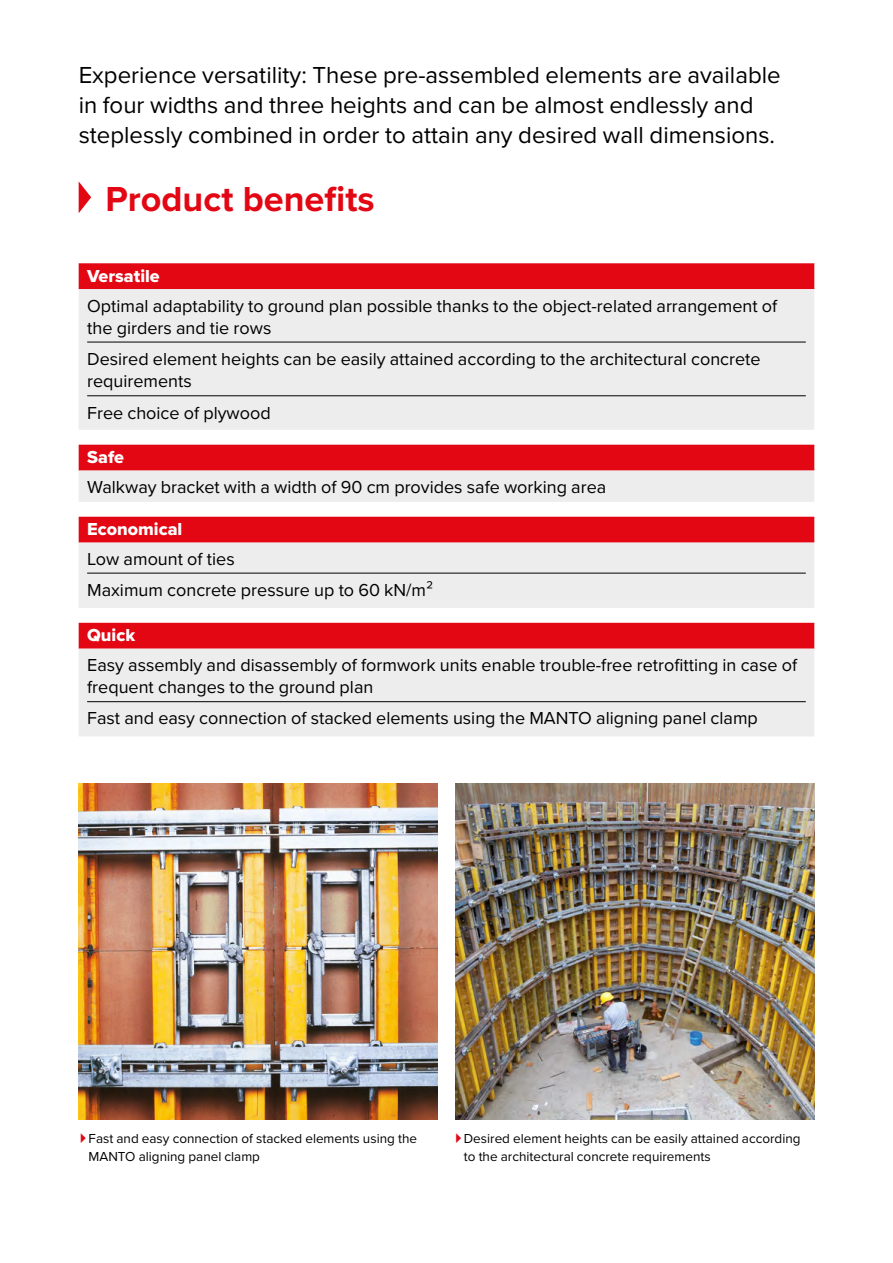
<style>
.page{position:relative;width:893px;height:1263px;background:#fff}
.page>*{position:absolute;margin:0;border:0;box-sizing:border-box;transform-origin:0 0}
.t1{font:700 36px "Proxima Nova";color:#e30613}
.t2{font:24px/30px "Proxima Nova";color:#000}
.t3{font:18px/22.5px "Proxima Nova";color:#000}
.t4{font:18px "Proxima Nova Extrabld";color:#fff}
.t5{font:13.5px/18px "Proxima Nova";color:#000}
</style>
<div class="page">
<svg style="left:79px;top:182px;width:12px;height:31px"></svg>
<img style="left:455px;top:784px;width:360px;height:336px">
<img style="left:79px;top:784px;width:359px;height:336px">
<div style="left:79px;top:263px;width:735px;height:26px;background:#e30613"></div>
<div style="left:79px;top:289px;width:735px;height:141px;background:#ededed"></div>
<hr style="left:87px;top:342px;width:719px;height:1px;background:#000">
<hr style="left:87px;top:395px;width:719px;height:1px;background:#000">
<div style="left:79px;top:517px;width:735px;height:26px;background:#e30613"></div>
<div style="left:79px;top:543px;width:735px;height:65px;background:#ededed"></div>
<hr style="left:87px;top:573px;width:719px;height:1px;background:#000">
<div style="left:79px;top:623px;width:735px;height:26px;background:#e30613"></div>
<div style="left:79px;top:649px;width:735px;height:87px;background:#ededed"></div>
<hr style="left:87px;top:701px;width:719px;height:1px;background:#000">
<svg style="left:79px;top:445px;width:735px;height:57px;background:#e8868c"></svg>
<h2 class="t2" style="left:79px;top:59px;width:704px">Experience versatility: These pre-assembled elements are available in four widths and three heights and can be almost endlessly and steplessly combined in order to attain any desired wall dimensions.</h2>
<h1 class="t1" style="left:105px;top:172px;width:271px">Product benefits</h1>
<p class="t4" style="left:87px;top:262px;width:74px">Versatile</p>
<p class="t3" style="left:87px;top:294px;width:692px;line-height:21.6px">Optimal adaptability to ground plan possible thanks to the object-related arrangement of the girders and tie rows</p>
<p class="t3" style="left:87px;top:347px;width:675px">Desired element heights can be easily attained according to the architectural concrete requirements</p>
<p class="t3" style="left:87px;top:400px;width:185px">Free choice of plywood</p>
<p class="t4" style="left:87px;top:444px;width:38px">Safe</p>
<p class="t3" style="left:87px;top:475px;width:521px">Walkway bracket with a width of 90 cm provides safe working area</p>
<p class="t4" style="left:87px;top:516px;width:97px">Economical</p>
<p class="t3" style="left:87px;top:542px;width:347px;line-height:31.2px">Low amount of ties<br>Maximum concrete pressure up to 60 kN/m²</p>
<p class="t4" style="left:87px;top:622px;width:50px">Quick</p>
<p class="t3" style="left:87px;top:653px;width:711px">Easy assembly and disassembly of formwork units enable trouble-free retrofitting in case of frequent changes to the ground plan</p>
<p class="t3" style="left:87px;top:706px;width:672px">Fast and easy connection of stacked elements using the MANTO aligning panel clamp</p>
<p class="t5" style="left:89px;top:1129px;width:330px">Fast and easy connection of stacked elements using the<br>MANTO aligning panel clamp</p>
<p class="t5" style="left:464px;top:1129px;width:338px">Desired element heights can be easily attained according to the architectural concrete requirements</p>
</div>
